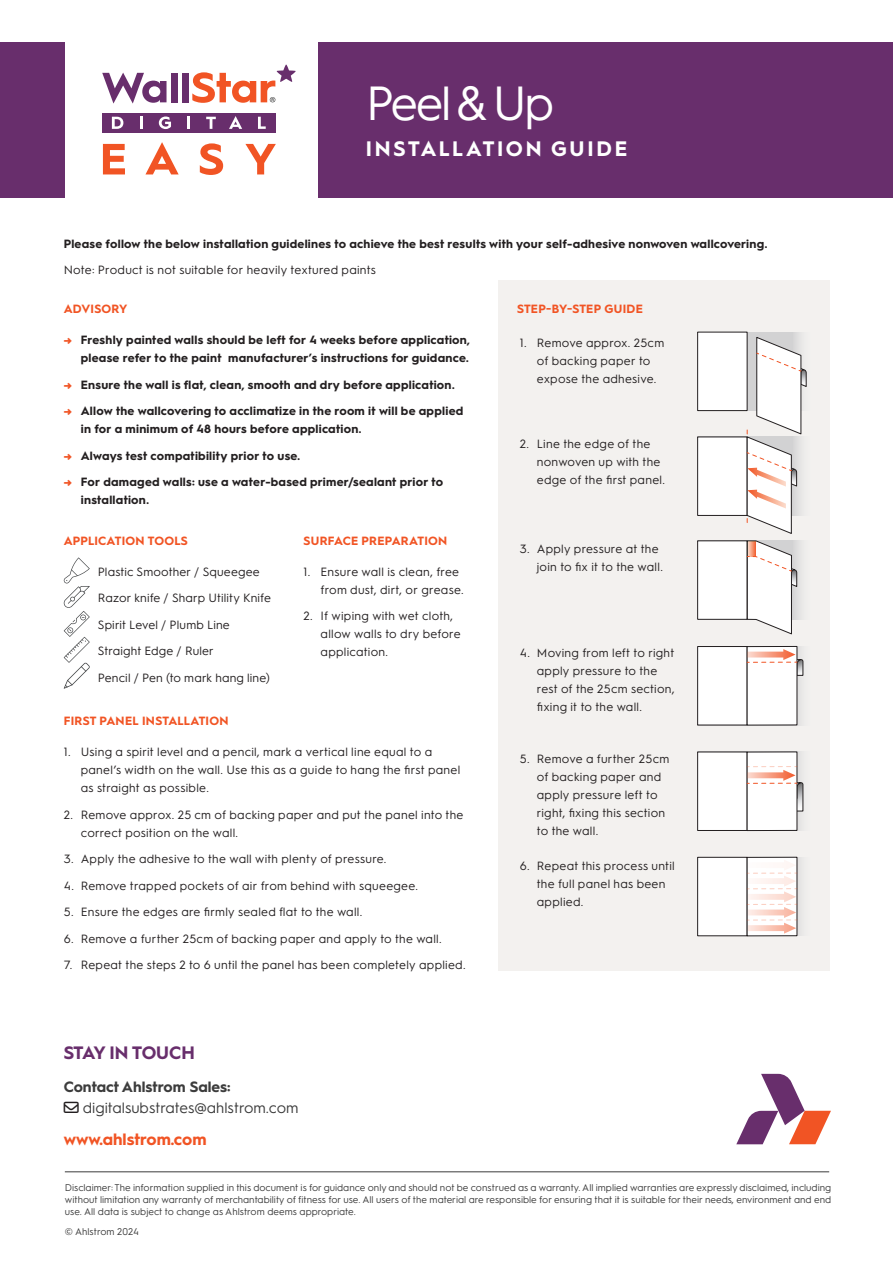
<style>
.page{position:relative;width:893px;height:1263px;background:#fff}
.page>*{position:absolute;margin:0;border:0;box-sizing:border-box;transform-origin:0 0}
.t1{font:48px "Hurme Geometric Sans 1";letter-spacing:-.055em;color:#fff}
.t2{font:700 21px "Hurme Geometric Sans 1";letter-spacing:.13em;color:#fff}
.t3{font:700 18px "Hurme Geometric Sans 1";letter-spacing:-.01em;color:#682e6c}
.t4{font:700 16.5px "Hurme Geometric Sans 1";color:#f15424}
.t5{font:15px "Hurme Geometric Sans 1";color:#3c3c3c}
.t6{font:700 15px "Hurme Geometric Sans 1";color:#3c3c3c}
.t7{font:12px/18px "Hurme Geometric Sans 1";letter-spacing:.02em;color:#231f20}
.t8{font:700 12px/18px "Hurme Geometric Sans 1";letter-spacing:.02em;color:#231f20}
.t9{font:700 12px "Hurme Geometric Sans 1";letter-spacing:.015em;color:#f15424}
.t10{font:9.75px/11.7px "Hurme Geometric Sans 1";color:#3c3c3c;text-align:justify}
.s1{color:#f15424}
</style>
<div class="page">
<hr style="left:65px;top:1171px;width:764px;height:1px;background:#3c3c3c">
<svg style="left:736px;top:1074px;width:95px;height:70px"></svg>
<div style="left:319px;top:43px;width:574px;height:155px;background:#682e6c"></div>
<div style="left:0;top:43px;width:65px;height:155px;background:#682e6c"></div>
<svg style="left:102px;top:73px;width:65px;height:31px"></svg>
<div style="left:171px;top:73px;width:6px;height:29px;background:#682e6c"></div>
<div style="left:182px;top:73px;width:6px;height:29px;background:#682e6c"></div>
<svg style="left:192px;top:65px;width:104px;height:38px"></svg>
<div style="left:102px;top:113px;width:173px;height:20px;background:#682e6c"></div>
<svg style="left:112px;top:117px;width:11px;height:12px"></svg>
<svg style="left:140px;top:117px;width:3px;height:12px"></svg>
<svg style="left:159px;top:117px;width:12px;height:12px"></svg>
<svg style="left:187px;top:117px;width:3px;height:12px"></svg>
<svg style="left:206px;top:117px;width:10px;height:12px"></svg>
<svg style="left:229px;top:116px;width:13px;height:13px"></svg>
<svg style="left:258px;top:117px;width:8px;height:12px"></svg>
<svg style="left:103px;top:144px;width:22px;height:30px"></svg>
<svg style="left:145px;top:142px;width:34px;height:32px"></svg>
<svg style="left:200px;top:143px;width:23px;height:32px"></svg>
<svg style="left:245px;top:144px;width:31px;height:30px"></svg>
<div style="left:498px;top:281px;width:331px;height:690px;background:#f3f1ef"></div>
<svg style="left:64px;top:557px;width:26px;height:132px"></svg>
<svg style="left:747px;top:332px;width:55px;height:4px"></svg>
<div style="left:698px;top:332px;width:49px;height:79px;background:#fff"></div>
<div style="left:697px;top:332px;width:50px;height:79px;border:1px solid #231f20"></div>
<div style="left:698px;top:437px;width:49px;height:78px;background:#fff"></div>
<div style="left:697px;top:436px;width:50px;height:80px;border:1px solid #231f20"></div>
<div style="left:698px;top:541px;width:117px;height:78px;background:#eeedec"></div>
<div style="left:698px;top:541px;width:49px;height:78px;background:#fff"></div>
<div style="left:697px;top:540px;width:50px;height:80px;border:1px solid #231f20"></div>
<svg style="left:746px;top:540px;width:51px;height:95px"></svg>
<svg style="left:747px;top:541px;width:9px;height:15px"></svg>
<div style="left:698px;top:646px;width:117px;height:79px;background:linear-gradient(to bottom,#f0efed,#ebeae9)"></div>
<div style="left:698px;top:646px;width:49px;height:79px;background:#fff"></div>
<div style="left:697px;top:646px;width:50px;height:79px;border:1px solid #231f20"></div>
<div style="left:747px;top:646px;width:50px;height:79px;background:#fff"></div>
<svg style="left:747px;top:649px;width:57px;height:27px"></svg>
<div style="left:698px;top:752px;width:117px;height:78px;background:linear-gradient(to bottom,#efeeed,#eeedec)"></div>
<div style="left:698px;top:752px;width:49px;height:78px;background:#fff"></div>
<div style="left:697px;top:751px;width:50px;height:80px;border:1px solid #231f20"></div>
<div style="left:747px;top:752px;width:50px;height:78px;background:#fff"></div>
<div style="left:747px;top:751px;width:50px;height:80px;border:1px solid #231f20"></div>
<svg style="left:747px;top:766px;width:57px;height:46px"></svg>
<svg style="left:698px;top:857px;width:117px;height:79px"></svg>
<div style="left:698px;top:857px;width:49px;height:79px;background:#fff"></div>
<div style="left:697px;top:857px;width:50px;height:79px;border:1px solid #231f20"></div>
<div style="left:747px;top:857px;width:50px;height:79px;border:1px solid #231f20"></div>
<svg style="left:746px;top:336px;width:61px;height:198px"></svg>
<svg style="left:747px;top:860px;width:50px;height:74px"></svg>
<h1 class="t1" style="left:366px;top:69px;width:190px">Peel &amp; Up</h1>
<h2 class="t2" style="left:366px;top:133px;width:263px">INSTALLATION GUIDE</h2>
<p class="t8" style="left:64px;top:234px;width:705px">Please follow the below installation guidelines to achieve the best results with your self-adhesive nonwoven wallcovering.</p>
<p class="t7" style="left:64px;top:260px;width:314px">Note: Product is not suitable for heavily textured paints</p>
<p class="t9" style="left:64px;top:301px;width:65px">ADVISORY</p>
<p class="t8" style="left:64px;top:330px;width:408px;text-align:right"><span class="s1">→</span> Freshly painted walls should be left for 4 weeks before application, please refer to the paint manufacturer’s instructions for guidance.</p>
<p class="t8" style="left:64px;top:375px;width:392px"><span class="s1">→</span> Ensure the wall is flat, clean, smooth and dry before application.</p>
<p class="t8" style="left:81px;top:401px;width:384px;text-indent:-17px"><span class="s1">→</span> Allow the wallcovering to acclimatize in the room it will be applied in for a minimum of 48 hours before application.</p>
<p class="t8" style="left:64px;top:446px;width:238px"><span class="s1">→</span> Always test compatibility prior to use.</p>
<p class="t8" style="left:81px;top:472px;width:364px;text-indent:-17px"><span class="s1">→</span> For damaged walls: use a water-based primer/sealant prior to installation.</p>
<p class="t9" style="left:64px;top:532px;width:126px">APPLICATION TOOLS</p>
<p class="t7" style="left:98px;top:562px;width:163px">Plastic Smoother / Squeegee</p>
<p class="t7" style="left:98px;top:588px;width:175px">Razor knife / Sharp Utility Knife</p>
<p class="t7" style="left:98px;top:615px;width:134px">Spirit Level / Plumb Line</p>
<p class="t7" style="left:98px;top:641px;width:118px">Straight Edge / Ruler</p>
<p class="t7" style="left:98px;top:668px;width:174px">Pencil / Pen (to mark hang line)</p>
<p class="t9" style="left:64px;top:713px;width:166px">FIRST PANEL INSTALLATION</p>
<p class="t7" style="left:81px;top:742px;width:381px;text-indent:-17px">1. Using a spirit level and a pencil, mark a vertical line equal to a panel’s width on the wall. Use this as a guide to hang the first panel as straight as possible.</p>
<p class="t7" style="left:81px;top:805px;width:384px;text-indent:-17px">2. Remove approx. 25 cm of backing paper and put the panel into the correct position on the wall.</p>
<p class="t7" style="left:64px;top:849px;width:324px">3. Apply the adhesive to the wall with plenty of pressure.</p>
<p class="t7" style="left:64px;top:876px;width:356px">4. Remove trapped pockets of air from behind with squeegee.</p>
<p class="t7" style="left:64px;top:902px;width:300px">5. Ensure the edges are firmly sealed flat to the wall.</p>
<p class="t7" style="left:64px;top:929px;width:379px">6. Remove a further 25cm of backing paper and apply to the wall.</p>
<p class="t7" style="left:64px;top:955px;width:403px">7. Repeat the steps 2 to 6 until the panel has been completely applied.</p>
<p class="t9" style="left:304px;top:532px;width:145px">SURFACE PREPARATION</p>
<p class="t7" style="left:321px;top:562px;width:145px;text-indent:-17px">1. Ensure wall is clean, free from dust, dirt, or grease.</p>
<p class="t7" style="left:321px;top:606px;width:142px;text-indent:-17px">2. If wiping with wet cloth, allow walls to dry before application.</p>
<h3 class="t3" style="left:64px;top:1040px;width:133px">STAY IN TOUCH</h3>
<p class="t6" style="left:64px;top:1077px;width:168px">Contact Ahlstrom Sales:</p>
<p class="t5" style="left:83px;top:1098px;width:217px">digitalsubstrates@ahlstrom.com</p>
<h3 class="t4" style="left:64px;top:1127px;width:144px">www.ahlstrom.com</h3>
<p class="t9" style="left:517px;top:301px;width:127px">STEP-BY-STEP GUIDE</p>
<p class="t7" style="left:537px;top:333px;width:129px;text-indent:-17px">1. Remove approx. 25cm of backing paper to expose the adhesive.</p>
<p class="t7" style="left:537px;top:434px;width:130px;text-indent:-17px">2. Line the edge of the nonwoven up with the edge of the first panel.</p>
<p class="t7" style="left:537px;top:539px;width:128px;text-indent:-17px">3. Apply pressure at the join to fix it to the wall.</p>
<p class="t7" style="left:537px;top:643px;width:139px;text-indent:-17px">4. Moving from left to right apply pressure to the rest of the 25cm section, fixing it to the wall.</p>
<p class="t7" style="left:537px;top:749px;width:134px;text-indent:-17px">5. Remove a further 25cm of backing paper and apply pressure left to right, fixing this section to the wall.</p>
<p class="t7" style="left:537px;top:856px;width:139px;text-indent:-17px">6. Repeat this process until the full panel has been applied.</p>
<p class="t10" style="left:65px;top:1181px;width:768px">Disclaimer: The information supplied in this document is for guidance only and should not be construed as a warranty. All implied warranties are expressly disclaimed, including without limitation any warranty of merchantability of fitness for use. All users of the material are responsible for ensuring that it is suitable for their needs, environment and end use. All data is subject to change as Ahlstrom deems appropriate.</p>
<p class="t10" style="left:65px;top:1225px;width:76px">© Ahlstrom 2024</p>
</div>
